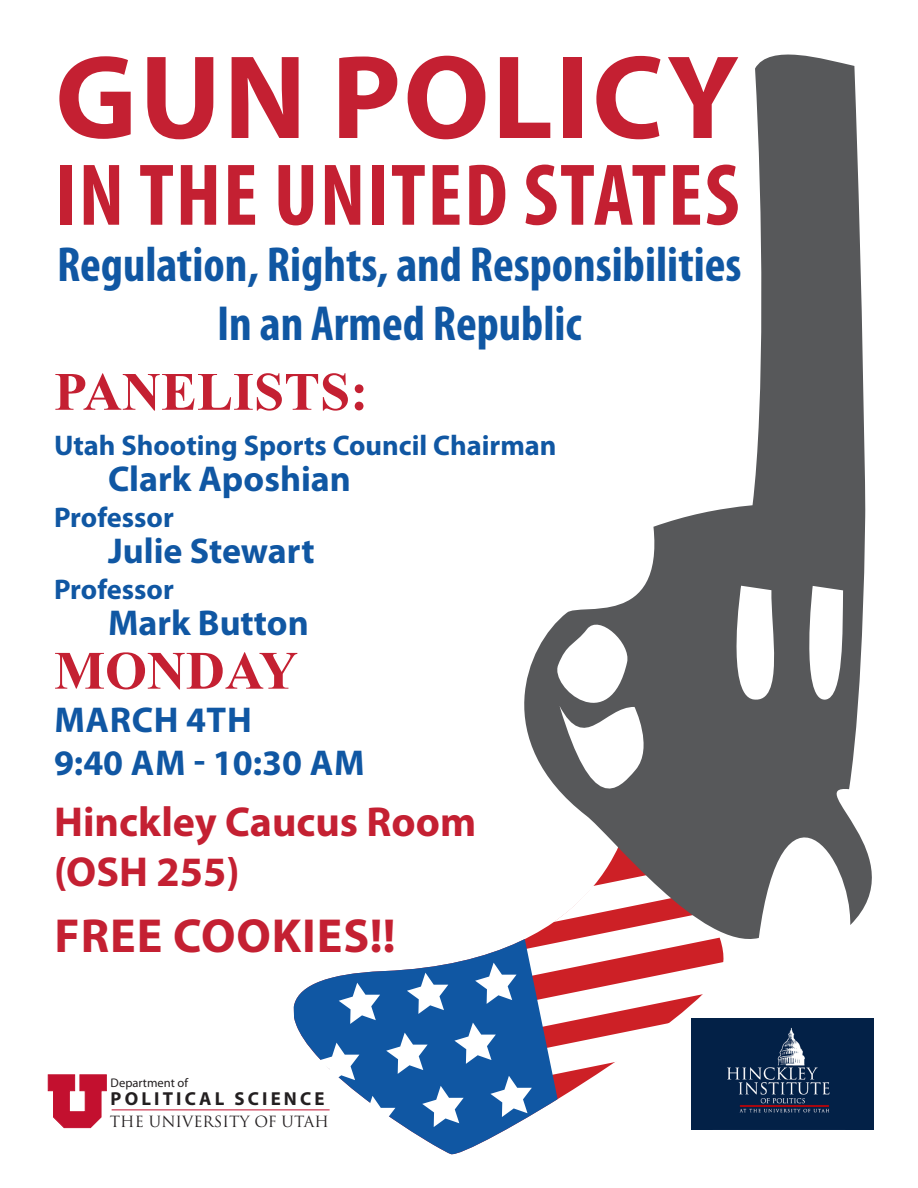
<style>
.page{position:relative;width:918px;height:1188px;background:#fff}
.page>*{position:absolute;margin:0;border:0;box-sizing:border-box;transform-origin:0 0}
.t1{font:700 120px "Myriad Pro";letter-spacing:.02em;color:#c42032}
.t2{font:700 condensed 88.5px "Myriad Pro";letter-spacing:.02em;color:#c42032}
.t3{font:700 54px "Times New Roman";color:#c42032}
.t4{font:700 condensed 49.5px "Myriad Pro";color:#1057a3}
.t5{font:700 48px "Myriad Pro";letter-spacing:.02em;color:#c42032}
.t6{font:700 42px "Myriad Pro";color:#c42032}
.t7{font:700 36px "Myriad Pro";color:#1057a3}
.t8{font:700 36px "Myriad Pro";letter-spacing:.02em;color:#1057a3}
.t9{font:700 28.5px "Myriad Pro";color:#1057a3}
.t10{font:700 18.9px "Myriad Pro";letter-spacing:.165em;color:#231f20}
.t11{font:15px "Trajan Pro";color:#231f20}
.t12{font:12.6px "Myriad Pro";color:#231f20}
</style>
<div class="page">
<svg style="left:524px;top:54px;width:348px;height:885px"></svg>
<svg style="left:550px;top:613px;width:104px;height:203px"></svg>
<svg style="left:799px;top:586px;width:45px;height:116px"></svg>
<svg style="left:725px;top:586px;width:60px;height:118px"></svg>
<svg style="left:294px;top:982px;width:198px;height:173px"></svg>
<svg style="left:318px;top:867px;width:425px;height:270px"></svg>
<img style="left:692px;top:1019px;width:181px;height:111px">
<svg style="left:48px;top:1074px;width:59px;height:54px"></svg>
<hr style="left:112px;top:1110px;width:218px;height:1px;background:#c3102f">
<p class="t1" style="left:55px;top:19px;width:685px">GUN POLICY</p>
<p class="t2" style="left:55px;top:140px;width:686px">IN THE UNITED STATES</p>
<p class="t4" style="left:57px;top:233px;width:686px">Regulation, Rights, and Responsibilities</p>
<p class="t4" style="left:217px;top:293px;width:366px">In an Armed Republic</p>
<p class="t3" style="left:54px;top:354px;width:316px">PANELISTS:</p>
<p class="t9" style="left:54px;top:427px;width:504px">Utah Shooting Sports Council Chairman</p>
<p class="t7" style="left:108px;top:455px;width:245px">Clark Aposhian</p>
<p class="t9" style="left:54px;top:499px;width:121px">Professor</p>
<p class="t7" style="left:108px;top:527px;width:208px">Julie Stewart</p>
<p class="t9" style="left:54px;top:571px;width:121px">Professor</p>
<p class="t7" style="left:108px;top:599px;width:202px">Mark Button</p>
<p class="t3" style="left:54px;top:633px;width:245px">MONDAY</p>
<p class="t8" style="left:54px;top:696px;width:199px">MARCH 4TH</p>
<p class="t7" style="left:54px;top:739px;width:312px">9:40 AM - 10:30 AM</p>
<p class="t6" style="left:54px;top:794px;width:424px">Hinckley Caucus Room</p>
<p class="t6" style="left:54px;top:844px;width:187px">(OSH 255)</p>
<p class="t5" style="left:54px;top:905px;width:343px">FREE COOKIES!!</p>
<p class="t12" style="left:111px;top:1075px;width:79px">Department of</p>
<p class="t10" style="left:111px;top:1087px;width:215px">POLITICAL SCIENCE</p>
<p class="t11" style="left:110px;top:1112px;width:221px">THE UNIVERSITY OF UTAH</p>
</div>
